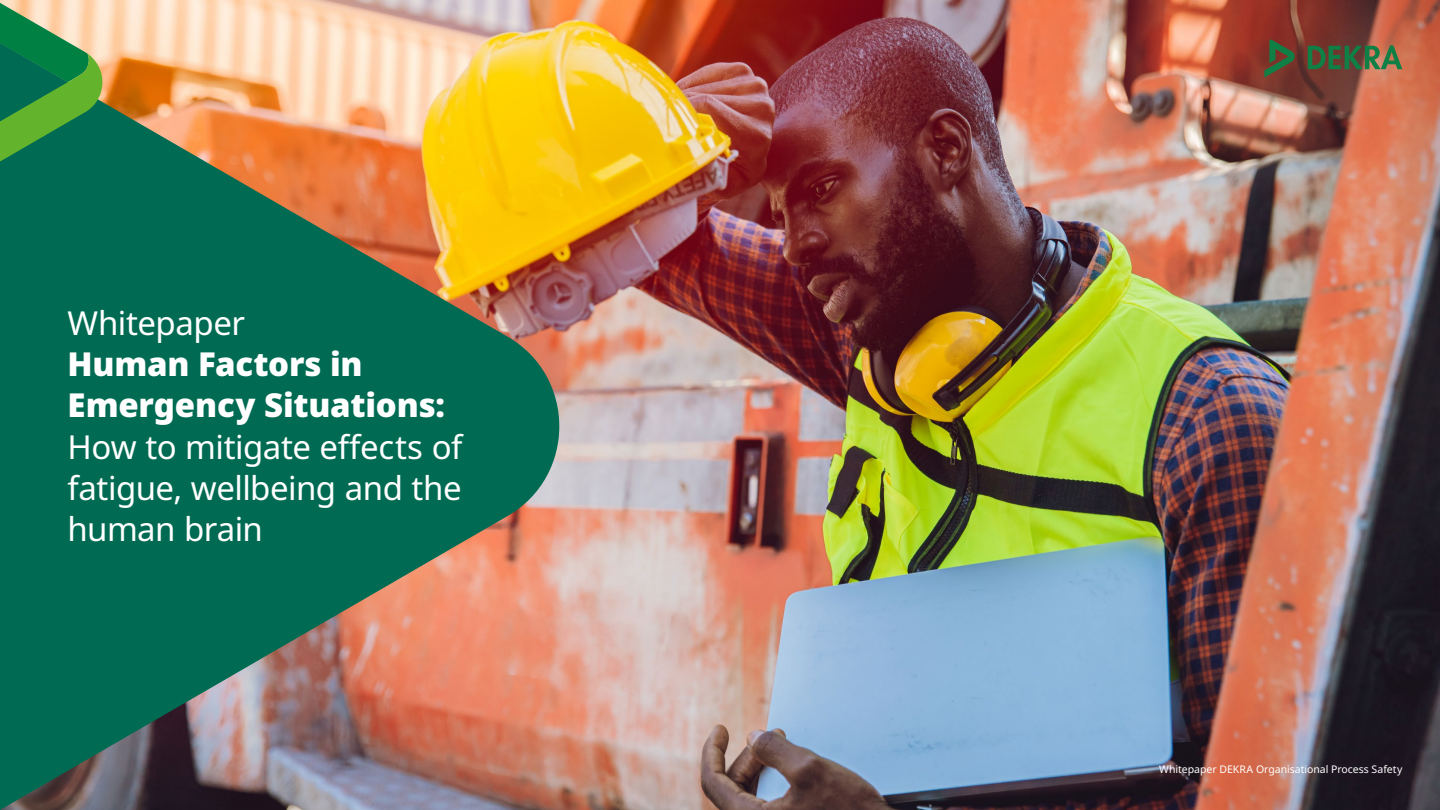
<style>
.page{position:relative;width:1440px;height:810px;background:#fff}
.page>*{position:absolute;margin:0;border:0;box-sizing:border-box;transform-origin:0 0}
.t1{font:33px/41.2px "Noto Sans";letter-spacing:-.015em;color:#fff;text-align:justify}
.t2{font:900 33px/41.2px "Noto Sans";letter-spacing:-.005em;color:#fff}
.t3{font:10.5px "Noto Sans";letter-spacing:-.005em;color:#fff}
</style>
<div class="page">
<img style="left:102px;top:0;width:1338px;height:810px">
<img style="left:0;top:43px;width:576px;height:767px">
<svg style="left:0;top:0;width:102px;height:162px;background:#4c975a"></svg>
<svg style="left:1308px;top:45px;width:94px;height:24px;background:#516843"></svg>
<svg style="left:1264px;top:40px;width:31px;height:38px"></svg>
<p class="t1" style="left:68px;top:303px;width:179px">Whitepaper</p>
<p class="t2" style="left:68px;top:344px;width:379px">Human Factors in<br>Emergency Situations:</p>
<p class="t1" style="left:68px;top:427px;width:396px">How to mitigate effects of fatigue, wellbeing and the human brain</p>
<p class="t3" style="left:1159px;top:763px;width:245px">Whitepaper DEKRA Organisational Process Safety</p>
</div>
